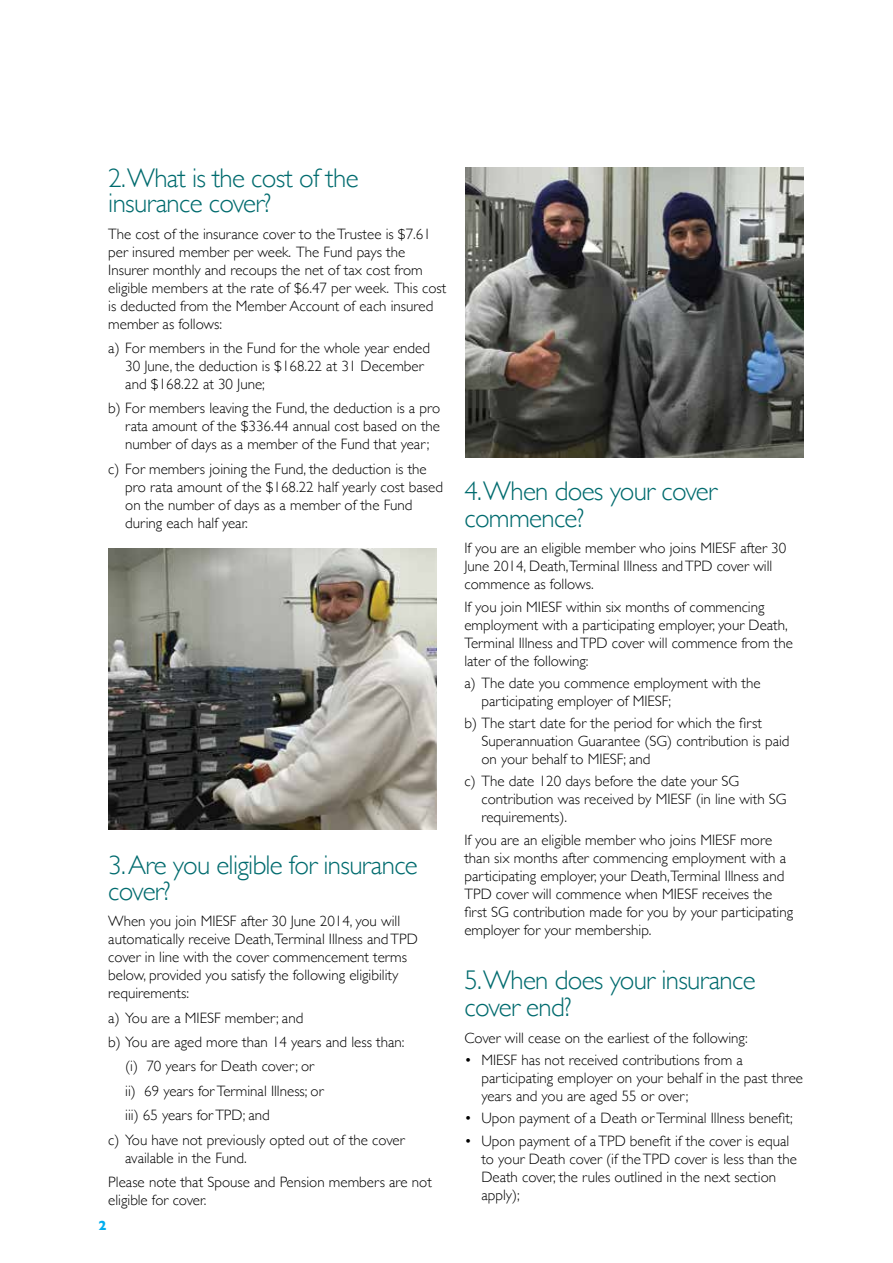
<style>
.page{position:relative;width:893px;height:1263px;background:#fff}
.page>*{position:absolute;margin:0;border:0;box-sizing:border-box;transform-origin:0 0}
.t1{font:300 27px/25.5px "Gill Sans";letter-spacing:-.025em;color:#006b6e}
.t2{font:300 15px/18px "Gill Sans";color:#000}
.t3{font:700 13.5px "Gill Sans";color:#00aeef}
</style>
<div class="page">
<img style="left:108px;top:549px;width:329px;height:280px">
<img style="left:466px;top:168px;width:337px;height:289px">
<h1 class="t1" style="left:108px;top:164px;width:252px">2.What is the cost of the insurance cover?</h1>
<p class="t2" style="left:108px;top:224px;width:340px">The cost of the insurance cover to the Trustee is $7.61 per insured member per week. The Fund pays the Insurer monthly and recoups the net of tax cost from eligible members at the rate of $6.47 per week. This cost is deducted from the Member Account of each insured member as follows:</p>
<p class="t2" style="left:125px;top:338px;width:306px;text-indent:-17px">a) For members in the Fund for the whole year ended<br>30 June, the deduction is $168.22 at 31 December and $168.22 at 30 June;</p>
<p class="t2" style="left:125px;top:399px;width:317px;text-align:justify;text-indent:-17px">b) For members leaving the Fund, the deduction is a pro rata amount of the $336.44 annual cost based on the number of days as a member of the Fund that year;</p>
<p class="t2" style="left:125px;top:459px;width:319px;text-indent:-17px">c) For members joining the Fund, the deduction is the pro rata amount of the $168.22 half yearly cost based on the number of days as a member of the Fund during each half year.</p>
<h1 class="t1" style="left:108px;top:851px;width:311px">3. Are you eligible for insurance cover?</h1>
<p class="t2" style="left:108px;top:912px;width:311px">When you join MIESF after 30 June 2014, you will automatically receive Death,Terminal Illness and TPD cover in line with the cover commencement terms below, provided you satisfy the following eligibility requirements:</p>
<p class="t2" style="left:108px;top:1008px;width:197px">a) You are a MIESF member; and</p>
<p class="t2" style="left:108px;top:1032px;width:298px">b) You are aged more than 14 years and less than:</p>
<p class="t2" style="left:125px;top:1057px;width:190px">(i) 70 years for Death cover; or</p>
<p class="t2" style="left:125px;top:1081px;width:200px">ii) 69 years for Terminal Illness; or</p>
<p class="t2" style="left:125px;top:1105px;width:146px">iii) 65 years for TPD; and</p>
<p class="t2" style="left:108px;top:1130px;width:298px">c) You have not previously opted out of the cover</p>
<p class="t2" style="left:108px;top:1145px;width:325px;line-height:24.3px;text-indent:17px">available in the Fund.<br>Please note that Spouse and Pension members are not</p>
<p class="t2" style="left:108px;top:1190px;width:100px">eligible for cover.</p>
<p class="t3" style="left:99px;top:1214px;width:10px">2</p>
<h1 class="t1" style="left:464px;top:476px;width:254px;line-height:27px">4.When does your cover commence?</h1>
<p class="t2" style="left:464px;top:539px;width:323px">If you are an eligible member who joins MIESF after 30<br>June 2014, Death,Terminal Illness and TPD cover will commence as follows.</p>
<p class="t2" style="left:464px;top:597px;width:330px">If you join MIESF within six months of commencing employment with a participating employer, your Death, Terminal Illness and TPD cover will commence from the later of the following:</p>
<p class="t2" style="left:481px;top:673px;width:281px;text-indent:-17px">a) The date you commence employment with the participating employer of MIESF;</p>
<p class="t2" style="left:481px;top:713px;width:310px;text-indent:-17px">b) The start date for the period for which the first<br>Superannuation Guarantee (SG) contribution is paid on your behalf to MIESF; and</p>
<p class="t2" style="left:481px;top:772px;width:307px;text-indent:-17px">c) The date 120 days before the date your SG contribution was received by MIESF (in line with SG requirements).</p>
<p class="t2" style="left:464px;top:830px;width:330px">If you are an eligible member who joins MIESF more than six months after commencing employment with a participating employer, your Death,Terminal Illness and TPD cover will commence when MIESF receives the first SG contribution made for you by your participating employer for your membership.</p>
<h1 class="t1" style="left:464px;top:966px;width:293px;line-height:27px">5.When does your insurance cover end?</h1>
<p class="t2" style="left:464px;top:1028px;width:285px">Cover will cease on the earliest of the following:</p>
<p class="t2" style="left:481px;top:1050px;width:323px;text-indent:-17px">• MIESF has not received contributions from a participating employer on your behalf in the past three years and you are aged 55 or over;</p>
<p class="t2" style="left:464px;top:1109px;width:330px">• Upon payment of a Death or Terminal Illness benefit;</p>
<p class="t2" style="left:481px;top:1131px;width:317px;text-indent:-17px">• Upon payment of a TPD benefit if the cover is equal to your Death cover (if the TPD cover is less than the Death cover, the rules outlined in the next section apply);</p>
</div>
